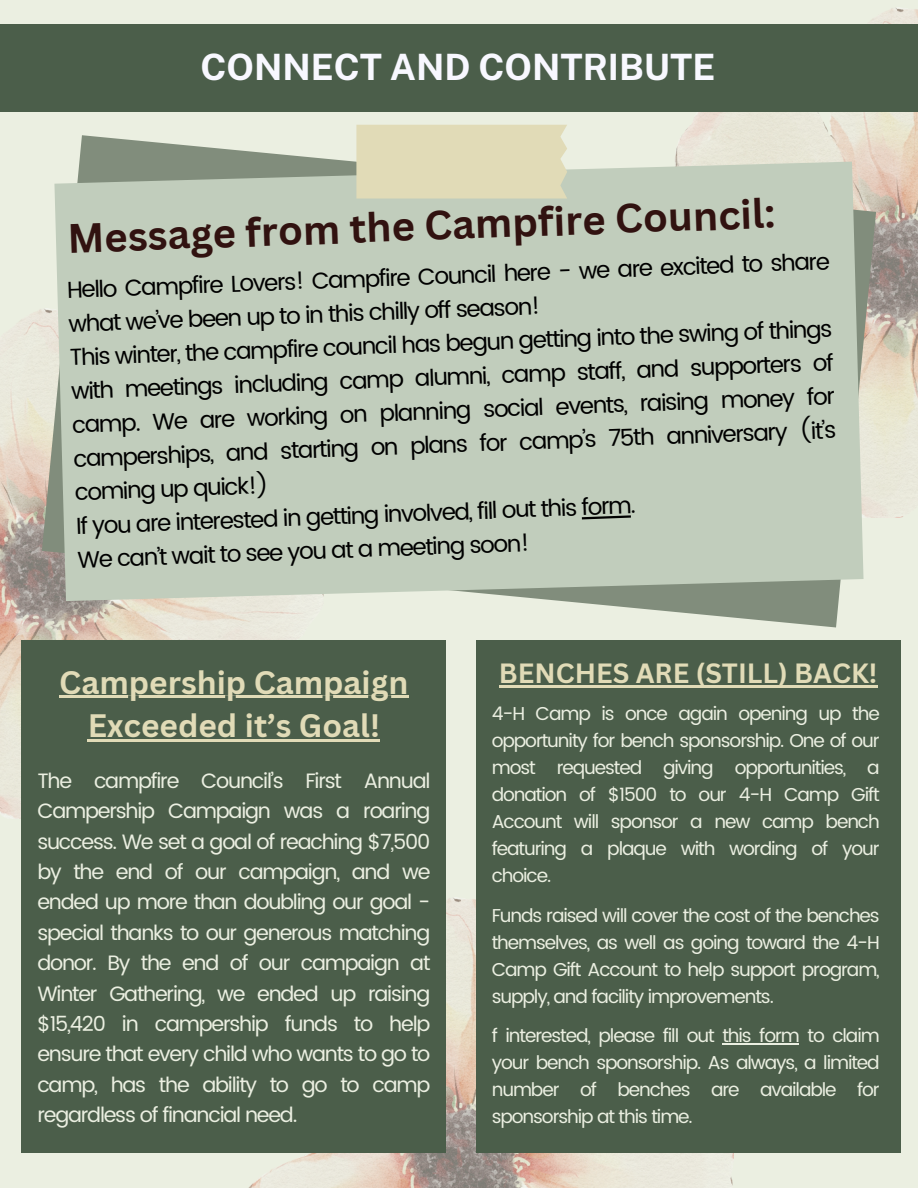
<style>
.page{position:relative;width:918px;height:1188px;background:#ebefe1}
.page>*{position:absolute;margin:0;border:0;box-sizing:border-box;transform-origin:0 0}
.t1{font:700 40.05px "Canva Sans";color:#311210}
.t2{font:700 36.3px "Public Sans";color:#f8f8ff}
.t3{font:700 31.65px/43.8px "Canva Sans";color:#e1dbb7;text-align:center}
.t4{font:700 27.15px "Canva Sans";color:#e1dbb7}
.t5{font:23.1px/33.8px "Poppins";color:#000}
.t6{font:20.85px/30.3px "Poppins";letter-spacing:-.06em;color:#ebefe1;text-align:justify}
.t7{font:18.6px/27px "Poppins";letter-spacing:-.06em;color:#ebefe1;text-align:justify}
</style>
<div class="page">
<img style="left:683px;top:8px;width:235px;height:509px">
<div style="left:0;top:24px;width:918px;height:88px;background:#4b5e4a"></div>
<img style="left:0;top:309px;width:291px;height:509px">
<svg style="left:42px;top:135px;width:834px;height:492px"></svg>
<div style="left:54px;top:162px;width:810px;height:439px;background:#c1cdbc"></div>
<div style="left:356px;top:125px;width:211px;height:74px;background:#e1dbb7"></div>
<img style="left:248px;top:898px;width:485px;height:290px">
<div style="left:21px;top:640px;width:425px;height:513px;background:#4b5e4a"></div>
<hr style="left:59px;top:696px;width:349px;height:2px;background:#e1dbb7">
<hr style="left:88px;top:740px;width:292px;height:2px;background:#e1dbb7">
<svg style="left:582px;top:515px;width:49px;height:4px"></svg>
<div style="left:476px;top:640px;width:425px;height:513px;background:#4b5e4a"></div>
<hr style="left:499px;top:685px;width:378px;height:2px;background:#e1dbb7">
<hr style="left:722px;top:1043px;width:77px;height:1px;background:#ebefe1">
<h2 class="t2" style="left:201px;top:46px;width:517px">CONNECT AND CONTRIBUTE</h2>
<h1 class="t1" style="left:67px;top:210px;width:710px;rotate:-2deg">Message from the Campfire Council:</h1>
<p class="t5" style="left:67px;top:272px;width:765px;rotate:-2deg">Hello Campfire Lovers! Campfire Council here - we are excited to share what we’ve been up to in this chilly off season!<br>This winter, the campfire council has begun getting into the swing of things with meetings including camp alumni, camp staff, and supporters of camp. We are working on planning social events, raising money for camperships, and starting on plans for camp’s 75th anniversary (it’s coming up quick!)<br>If you are interested in getting involved, fill out this form.<br>We can’t wait to see you at a meeting soon!</p>
<h3 class="t3" style="left:59px;top:659px;width:351px">Campership Campaign<br>Exceeded it’s Goal!</h3>
<p class="t6" style="left:37px;top:766px;width:395px">The campfire Council’s First Annual Campership Campaign was a roaring success. We set a goal of reaching $7,500 by the end of our campaign, and we ended up more than doubling our goal - special thanks to our generous matching donor. By the end of our campaign at Winter Gathering, we ended up raising $15,420 in campership funds to help ensure that every child who wants to go to camp, has the ability to go to camp regardless of financial need.</p>
<h3 class="t4" style="left:499px;top:654px;width:380px">BENCHES ARE (STILL) BACK!</h3>
<p class="t7" style="left:492px;top:700px;width:390px">4-H Camp is once again opening up the opportunity for bench sponsorship. One of our most requested giving opportunities, a donation of $1500 to our 4-H Camp Gift Account will sponsor a new camp bench featuring a plaque with wording of your choice.</p>
<p class="t7" style="left:492px;top:902px;width:390px">Funds raised will cover the cost of the benches themselves, as well as going toward the 4-H Camp Gift Account to help support program, supply, and facility improvements.</p>
<p class="t7" style="left:492px;top:1022px;width:390px">f interested, please fill out this form to claim your bench sponsorship. As always, a limited number of benches are available for sponsorship at this time.</p>
</div>
